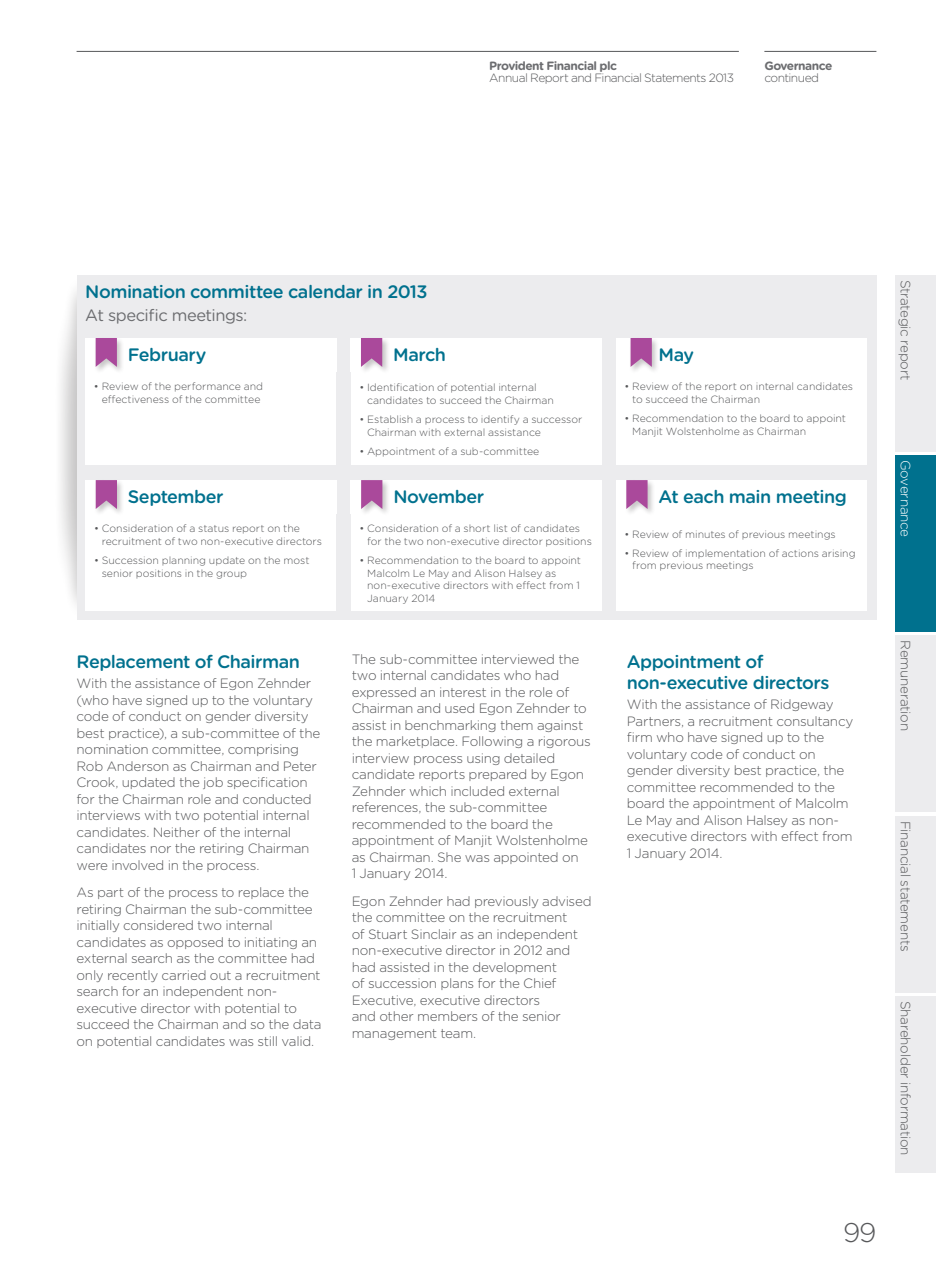
<style>
.page{position:relative;width:936px;height:1263px;background:#fff}
.page>*{position:absolute;margin:0;border:0;box-sizing:border-box;transform-origin:0 0}
.t1{font:300 27px "Gotham Rounded";color:#57585a}
.t2{font:500 18px/21px "Gotham Rounded";letter-spacing:-.03em;color:#00718e}
.t3{font:16.5px "Gotham Rounded";letter-spacing:-.03em;color:#6c6d70}
.t4{font:300 13.5px/16.5px "Gotham Rounded";letter-spacing:-.02em;color:#57585a}
.t5{font:300 13.5px "Gotham Rounded";letter-spacing:-.02em;color:#fff}
.t6{font:300 12px "Gotham Rounded";letter-spacing:-.045em;color:#57585a}
.t7{font:700 12px "Gotham Rounded";letter-spacing:-.045em;color:#6c6d70}
.t8{font:300 10.5px/12.8px "Gotham Rounded";color:#57585a}
</style>
<div class="page">
<hr style="left:764px;top:51px;width:112px;height:1px;background:#57585a">
<hr style="left:77px;top:51px;width:661px;height:1px;background:#57585a">
<div style="left:895px;top:275px;width:40px;height:176px;background:#ececee"></div>
<div style="left:895px;top:456px;width:40px;height:176px;background:#00718e"></div>
<div style="left:895px;top:636px;width:40px;height:176px;background:#ececee"></div>
<div style="left:895px;top:816px;width:40px;height:176px;background:#ececee"></div>
<div style="left:895px;top:996px;width:40px;height:176px;background:#ececee"></div>
<div style="left:77px;top:275px;width:799px;height:344px;background:#ececee"></div>
<div style="left:616px;top:338px;width:250px;height:34px;background:#fff"></div>
<div style="left:85px;top:338px;width:251px;height:34px;background:#fff"></div>
<div style="left:350px;top:338px;width:251px;height:34px;background:#fff"></div>
<div style="left:616px;top:480px;width:250px;height:34px;background:#fff"></div>
<div style="left:616px;top:364px;width:250px;height:101px;background:#fff"></div>
<div style="left:85px;top:364px;width:251px;height:101px;background:#fff"></div>
<div style="left:86px;top:507px;width:250px;height:104px;background:#fff"></div>
<div style="left:351px;top:365px;width:250px;height:100px;background:#fff"></div>
<div style="left:616px;top:512px;width:250px;height:99px;background:#fff"></div>
<div style="left:85px;top:480px;width:251px;height:34px;background:#fff"></div>
<div style="left:94px;top:478px;width:31px;height:38px;background:#231f20;opacity:.25"></div>
<svg style="left:96px;top:480px;width:21px;height:29px"></svg>
<div style="left:351px;top:507px;width:250px;height:104px;background:#fff"></div>
<div style="left:351px;top:480px;width:250px;height:34px;background:#fff"></div>
<div style="left:359px;top:478px;width:31px;height:38px;background:#231f20;opacity:.25"></div>
<svg style="left:361px;top:480px;width:21px;height:29px"></svg>
<div style="left:628px;top:336px;width:31px;height:38px;background:#231f20;opacity:.25"></div>
<svg style="left:630px;top:338px;width:21px;height:29px"></svg>
<div style="left:94px;top:336px;width:31px;height:38px;background:#231f20;opacity:.25"></div>
<svg style="left:96px;top:338px;width:21px;height:29px"></svg>
<div style="left:359px;top:336px;width:31px;height:38px;background:#231f20;opacity:.25"></div>
<svg style="left:361px;top:338px;width:21px;height:29px"></svg>
<div style="left:624px;top:478px;width:31px;height:38px;background:#231f20;opacity:.25"></div>
<svg style="left:626px;top:480px;width:21px;height:29px"></svg>
<p class="t7" style="left:489px;top:57px;width:129px">Provident Financial plc</p>
<p class="t6" style="left:489px;top:70px;width:246px">Annual Report and Financial Statements 2013</p>
<p class="t7" style="left:764px;top:57px;width:70px">Governance</p>
<p class="t6" style="left:764px;top:70px;width:56px">continued</p>
<h2 class="t2" style="left:85px;top:281px;width:343px">Nomination committee calendar in 2013</h2>
<p class="t3" style="left:85px;top:304px;width:163px">At specific meetings:</p>
<h2 class="t2" style="left:128px;top:343px;width:80px">February</h2>
<h2 class="t2" style="left:393px;top:343px;width:54px">March</h2>
<h2 class="t2" style="left:658px;top:343px;width:37px">May</h2>
<p class="t8" style="left:94px;top:379px;width:171px;text-align:center">• Review of the performance and effectiveness of the committee</p>
<p class="t8" style="left:367px;top:380px;width:188px;text-indent:-8px">• Identification of potential internal candidates to succeed the Chairman</p>
<p class="t8" style="left:367px;top:412px;width:217px;text-indent:-8px">• Establish a process to identify a successor<br>Chairman with external assistance</p>
<p class="t8" style="left:359px;top:444px;width:181px">• Appointment of a sub-committee</p>
<p class="t8" style="left:632px;top:379px;width:222px;text-indent:-8px">• Review of the report on internal candidates to succeed the Chairman</p>
<p class="t8" style="left:632px;top:411px;width:215px;text-indent:-8px">• Recommendation to the board to appoint<br>Manjit Wolstenholme as Chairman</p>
<h2 class="t2" style="left:128px;top:486px;width:97px">September</h2>
<h2 class="t2" style="left:393px;top:486px;width:92px">November</h2>
<h2 class="t2" style="left:658px;top:485px;width:190px">At each main meeting</h2>
<p class="t8" style="left:102px;top:521px;width:222px;text-indent:-8px">• Consideration of a status report on the recruitment of two non-executive directors</p>
<p class="t8" style="left:102px;top:553px;width:209px;text-indent:-8px">• Succession planning update on the most senior positions in the group</p>
<p class="t8" style="left:367px;top:521px;width:226px;text-indent:-8px">• Consideration of a short list of candidates for the two non-executive director positions</p>
<p class="t8" style="left:367px;top:553px;width:215px;text-indent:-8px">• Recommendation to the board to appoint<br>Malcolm Le May and Alison Halsey as non-executive directors with effect from 1<br>January 2014</p>
<p class="t8" style="left:624px;top:527px;width:213px">• Review of minutes of previous meetings</p>
<p class="t8" style="left:632px;top:546px;width:225px;text-indent:-8px">• Review of implementation of actions arising from previous meetings</p>
<h2 class="t2" style="left:77px;top:650px;width:225px">Replacement of Chairman</h2>
<p class="t4" style="left:77px;top:675px;width:245px">With the assistance of Egon Zehnder (who have signed up to the voluntary code of conduct on gender diversity best practice), a sub-committee of the nomination committee, comprising Rob Anderson as Chairman and Peter Crook, updated the job specification for the Chairman role and conducted interviews with two potential internal candidates. Neither of the internal candidates nor the retiring Chairman were involved in the process.</p>
<p class="t4" style="left:77px;top:883px;width:246px">As part of the process to replace the retiring Chairman the sub-committee initially considered two internal candidates as opposed to initiating an external search as the committee had only recently carried out a recruitment search for an independent non&shy;executive director with potential to succeed the Chairman and so the data on potential candidates was still valid.</p>
<p class="t4" style="left:351px;top:650px;width:240px">The sub-committee interviewed the two internal candidates who had expressed an interest in the role of<br>Chairman and used Egon Zehnder to assist in benchmarking them against the marketplace. Following a rigorous interview process using detailed candidate reports prepared by Egon<br>Zehnder which included external references, the sub-committee recommended to the board the appointment of Manjit Wolstenholme as Chairman. She was appointed on<br>1 January 2014.</p>
<p class="t4" style="left:351px;top:892px;width:241px">Egon Zehnder had previously advised the committee on the recruitment<br>of Stuart Sinclair as an independent non-executive director in 2012 and had assisted in the development<br>of succession plans for the Chief<br>Executive, executive directors<br>and other members of the senior management team.</p>
<h2 class="t2" style="left:626px;top:650px;width:204px">Appointment of non-executive directors</h2>
<p class="t4" style="left:626px;top:696px;width:228px">With the assistance of Ridgeway<br>Partners, a recruitment consultancy firm who have signed up to the voluntary code of conduct on gender diversity best practice, the committee recommended to the board the appointment of Malcolm<br>Le May and Alison Halsey as non&shy;executive directors with effect from<br>1 January 2014.</p>
<p class="t4" style="left:914px;top:280px;width:103px;rotate:90deg">Strategic report</p>
<p class="t5" style="left:914px;top:460px;width:79px;rotate:90deg">Governance</p>
<p class="t4" style="left:914px;top:640px;width:92px;rotate:90deg">Remuneration</p>
<p class="t4" style="left:914px;top:820px;width:133px;rotate:90deg">Financial statements</p>
<p class="t4" style="left:914px;top:1001px;width:156px;rotate:90deg">Shareholder information</p>
<h1 class="t1" style="left:843px;top:1214px;width:35px">99</h1>
</div>
